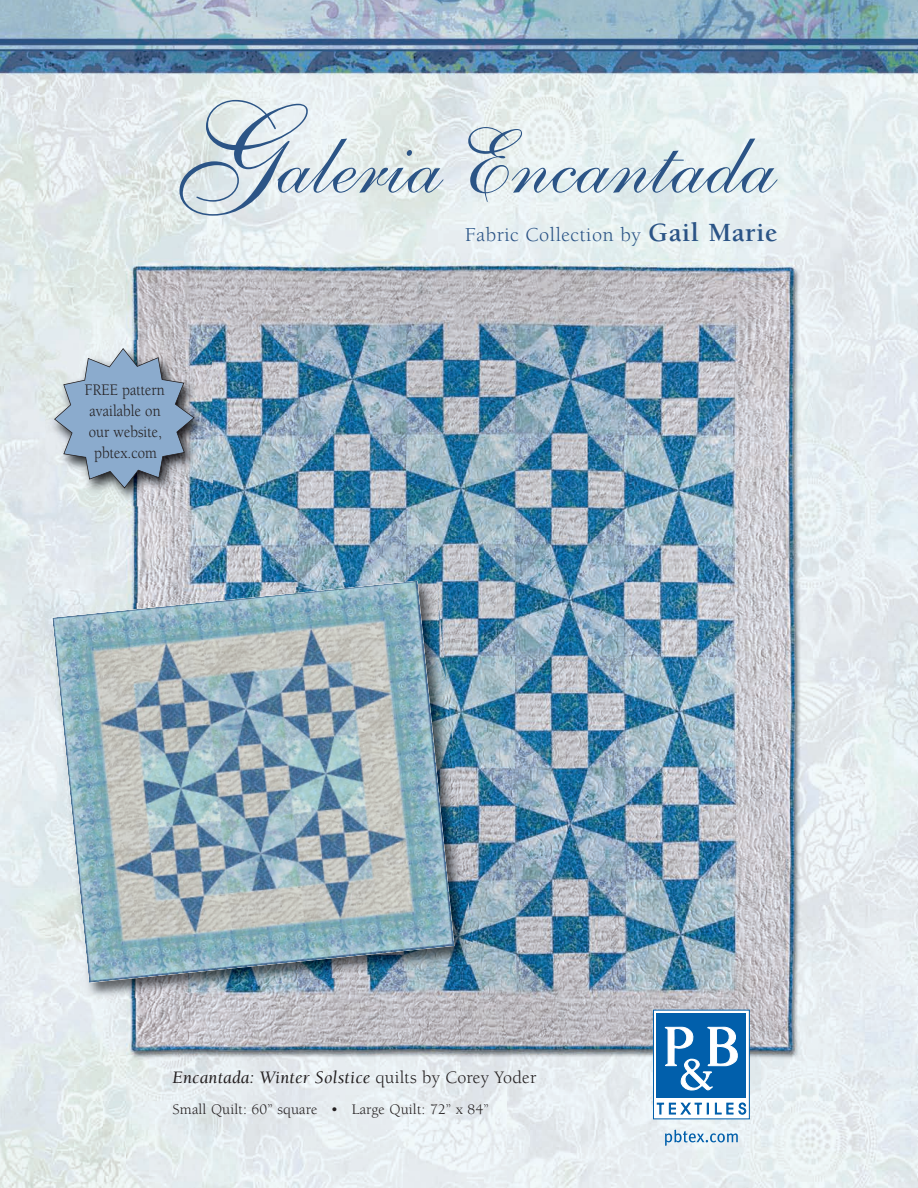
<style>
.page{position:relative;width:918px;height:1188px;background:#fff}
.page>*{position:absolute;margin:0;border:0;box-sizing:border-box;transform-origin:0 0}
.t1{font:127.5px "Shelley Allegro Script";color:#2b5486}
.t2{font:90px "Shelley Allegro Script";color:#2b5486}
.t3{font:20.25px "Berkeley";letter-spacing:.025em;color:#2b5486}
.t4{font:italic 18px "Berkeley";letter-spacing:.01em;color:#231f20}
.t5{font:16.5px/21px "Berkeley";color:#231f20;text-align:center;scale:.9 1}
.t6{font:15px "Berkeley";letter-spacing:.01em;color:#231f20}
.s1{font-weight:700;font-size:27px}
.s2{font-style:normal}
</style>
<div class="page">
<img style="left:0;top:0;width:918px;height:1188px">
<img style="left:45px;top:339px;width:168px;height:168px">
<svg style="left:54px;top:348px;width:141px;height:141px;background:#99adc3"></svg>
<div style="left:653px;top:1010px;width:96px;height:109px;background:#fff"></div>
<div style="left:653px;top:1010px;width:97px;height:109px;border:1px solid #015fab"></div>
<svg style="left:653px;top:1010px;width:93px;height:136px"></svg>
<img style="left:44px;top:573px;width:431px;height:430px">
<img style="left:52px;top:581px;width:402px;height:402px">
<h1 class="t1" style="left:156px;top:104px;width:153px">G</h1>
<h2 class="t2" style="left:263px;top:130px;width:501px">aleria Encantada</h2>
<p class="t3" style="left:465px;top:226px;width:314px">Fabric Collection by <span class="s1">Gail Marie</span></p>
<p class="t5" style="left:85px;top:381px;width:90px;rotate:-1deg">FREE pattern available on our website, pbtex.com</p>
<p class="t4" style="left:173px;top:1070px;width:365px">Encantada: Winter Solstice <span class="s2">quilts by Corey Yoder</span></p>
<p class="t6" style="left:173px;top:1103px;width:318px">Small Quilt: 60” square • Large Quilt: 72” x 84”</p>
</div>
